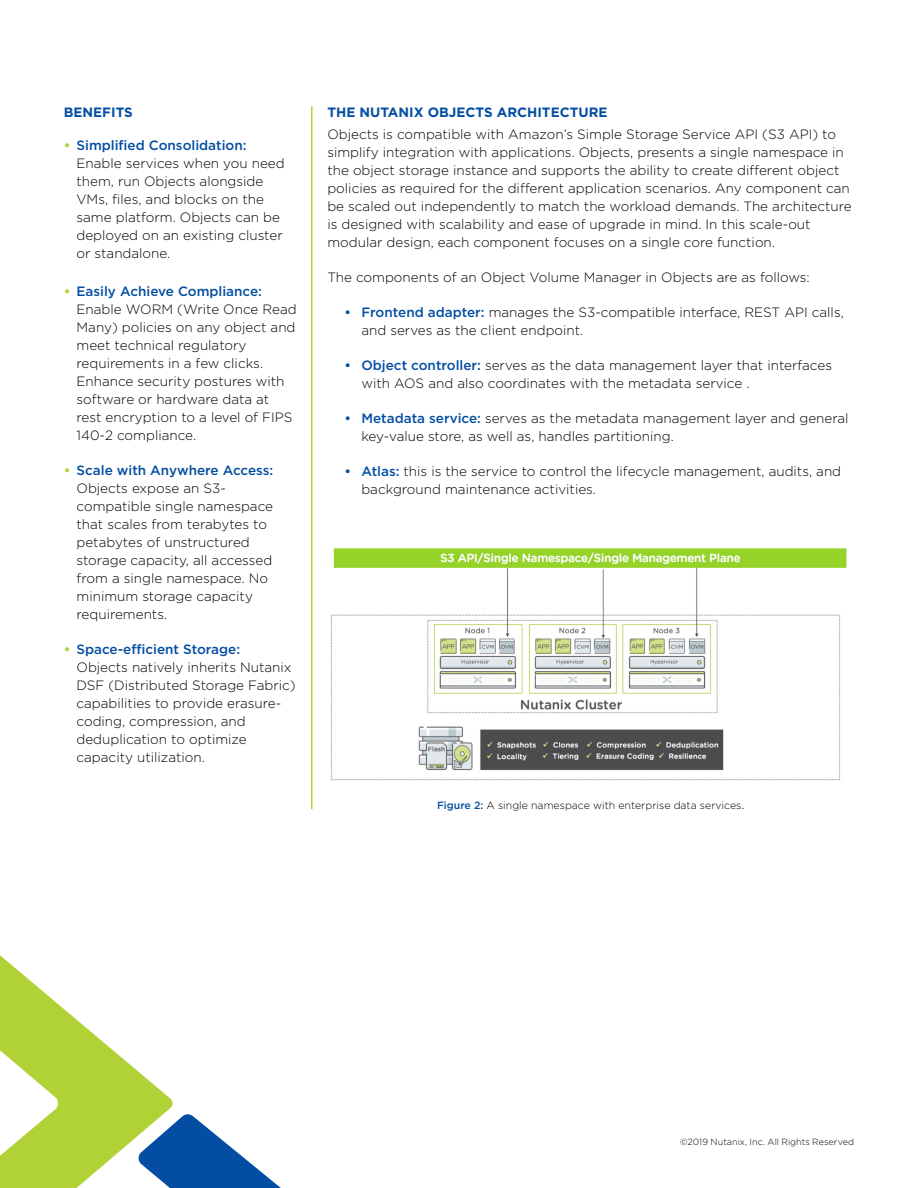
<style>
.page{position:relative;width:918px;height:1188px;background:#fff}
.page>*{position:absolute;margin:0;border:0;box-sizing:border-box;transform-origin:0 0}
.t1{font:300 13.5px/18px "Gotham";color:#000}
.t2{font:700 13.5px "Gotham";color:#034ea2}
.t3{font:300 10.5px "Gotham";color:#000}
.t4{font:300 9px "Gotham";letter-spacing:.005em;color:#000}
.s1{font-weight:700;color:#b0d236}
.s2{font-weight:500;color:#034ea2}
.s3{font-size:13.5px}
</style>
<div class="page">
<svg style="left:0;top:955px;width:281px;height:233px"></svg>
<img style="left:331px;top:548px;width:516px;height:233px">
<hr style="left:311px;top:106px;width:2px;height:703px;background:#b0d236">
<p class="t2" style="left:64px;top:104px;width:71px">BENEFITS</p>
<p class="t1" style="left:77px;top:136px;width:210px;text-indent:-13px"><span class="s1">•</span> <span class="s2">Simplified Consolidation:<br></span>Enable services when you need them, run Objects alongside<br>VMs, files, and blocks on the same platform. Objects can be deployed on an existing cluster or standalone.</p>
<p class="t1" style="left:77px;top:282px;width:222px;text-indent:-13px"><span class="s1">•</span> <span class="s2">Easily Achieve Compliance:<br></span>Enable WORM (Write Once Read<br>Many) policies on any object and meet technical regulatory requirements in a few clicks.<br>Enhance security postures with software or hardware data at rest encryption to a level of FIPS<br>140-2 compliance.</p>
<p class="t1" style="left:77px;top:461px;width:198px;text-indent:-13px"><span class="s1">•</span> <span class="s2">Scale with Anywhere Access:<br></span>Objects expose an S3- compatible single namespace that scales from terabytes to petabytes of unstructured storage capacity, all accessed from a single namespace. No minimum storage capacity requirements.</p>
<p class="t1" style="left:77px;top:639px;width:220px;text-indent:-13px"><span class="s1">•</span> <span class="s2">Space-efficient Storage:<br></span>Objects natively inherits Nutanix<br>DSF (Distributed Storage Fabric) capabilities to provide erasure&shy;coding, compression, and deduplication to optimize capacity utilization.</p>
<p class="t2" style="left:327px;top:103px;width:282px">THE NUTANIX OBJECTS ARCHITECTURE</p>
<p class="t1" style="left:327px;top:125px;width:526px">Objects is compatible with Amazon’s Simple Storage Service API (S3 API) to simplify integration with applications. Objects, presents a single namespace in the object storage instance and supports the ability to create different object policies as required for the different application scenarios. Any component can be scaled out independently to match the workload demands. The architecture is designed with scalability and ease of upgrade in mind. In this scale-out modular design, each component focuses on a single core function.</p>
<p class="t1" style="left:327px;top:268px;width:484px">The components of an Object Volume Manager in Objects are as follows:</p>
<p class="t1" style="left:361px;top:303px;width:484px;text-indent:-17px"><span class="s2">• Frontend adapter:</span> manages the S3-compatible interface, REST API calls, and serves as the client endpoint.</p>
<p class="t1" style="left:361px;top:356px;width:472px;text-indent:-17px"><span class="s2">• Object controller:</span> serves as the data management layer that interfaces with AOS and also coordinates with the metadata service .</p>
<p class="t1" style="left:361px;top:409px;width:489px;text-indent:-17px"><span class="s2">• Metadata service:</span> serves as the metadata management layer and general key-value store, as well as, handles partitioning.</p>
<p class="t1" style="left:361px;top:462px;width:481px;text-indent:-17px"><span class="s2">• Atlas:</span> this is the service to control the lifecycle management, audits, and background maintenance activities.</p>
<p class="t3" style="left:437px;top:799px;width:309px"><span class="s2">Figure 2:</span> A single namespace with enterprise data services<span class="s3">.</span></p>
<p class="t4" style="left:680px;top:1137px;width:176px">©2019 Nutanix, Inc. All Rights Reserved</p>
</div>
